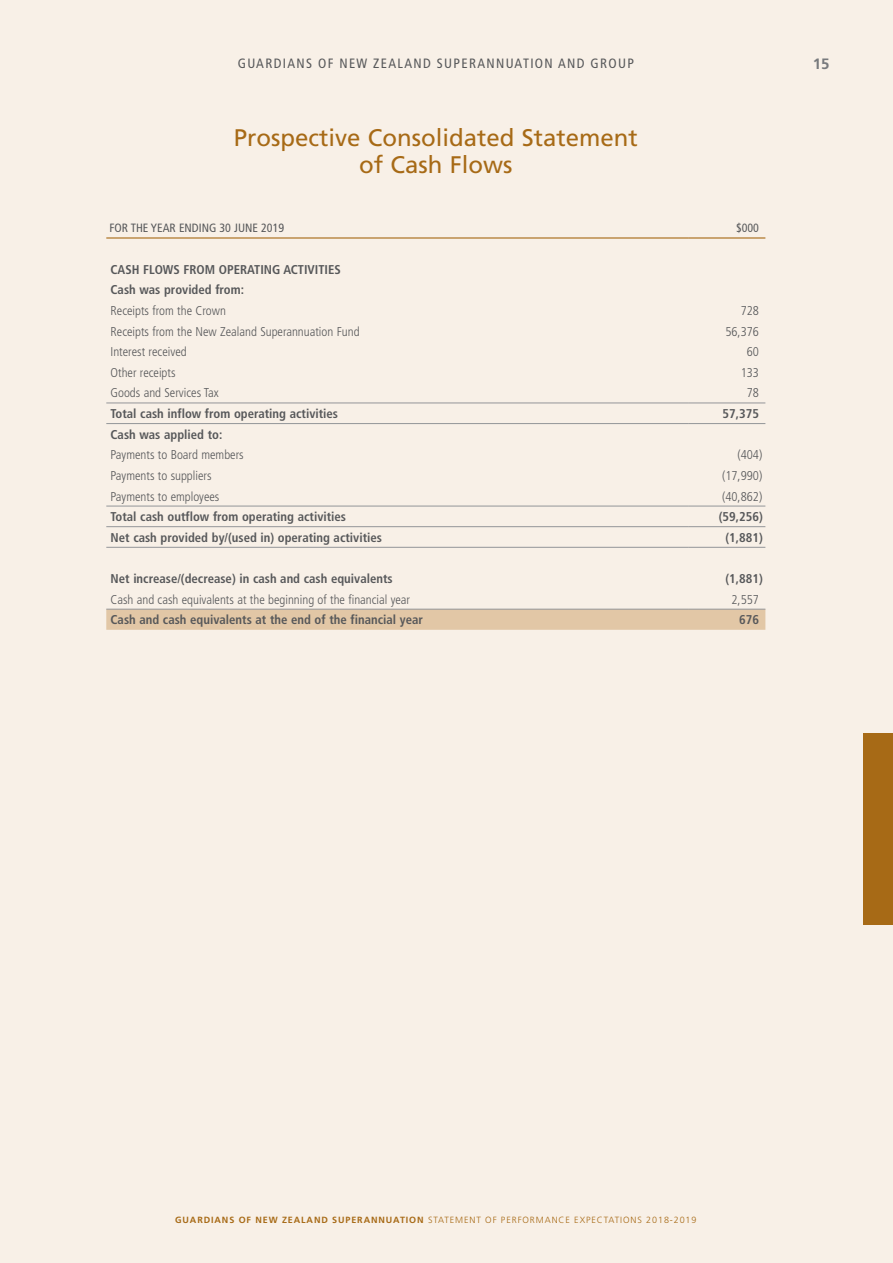
<style>
.page{position:relative;width:893px;height:1263px;background:#f8f0e7}
.page>*{position:absolute;margin:0;border:0;box-sizing:border-box;transform-origin:0 0}
.Heading_1{font:24px/27px "Frutiger";color:#a76a16;text-align:center}
.t1{font:700 15px "Frutiger";color:#787a7d}
.t2{font:condensed 13.5px "Frutiger";letter-spacing:.1em;color:#57585a}
.Fins_body{font:700 condensed 12.75px "Frutiger";color:#57585a}
.Fins_body-2{font:300 condensed 12.75px "Frutiger";color:#57585a}
.Fins_numbers_-_18mm{font:300 condensed 12.75px "Frutiger";color:#57585a}
.Fins_numbers_-_18mm-2{font:700 condensed 12.75px "Frutiger";color:#57585a}
.Fins_header_left_ali{font:condensed 12px "Frutiger";color:#57585a}
.Fins_header_right_al{font:condensed 12px "Frutiger";color:#57585a}
.t3{font:300 9px "Frutiger";letter-spacing:.1em;color:#a76a16}
.s1{font-weight:700}
</style>
<div class="page">
<div style="left:863px;top:733px;width:30px;height:192px;background:#a76a16"></div>
<div style="left:106px;top:610px;width:659px;height:20px;background:#e2c7a6"></div>
<hr style="left:106px;top:237px;width:583px;height:2px;background:#a76a16">
<hr style="left:689px;top:237px;width:76px;height:2px;background:#a76a16">
<hr style="left:106px;top:506px;width:583px;height:1px;background:#939598">
<hr style="left:689px;top:506px;width:76px;height:1px;background:#939598">
<hr style="left:106px;top:526px;width:583px;height:1px;background:#939598">
<hr style="left:689px;top:526px;width:76px;height:1px;background:#939598">
<hr style="left:106px;top:609px;width:583px;height:1px;background:#939598">
<hr style="left:689px;top:609px;width:76px;height:1px;background:#939598">
<hr style="left:106px;top:403px;width:583px;height:1px;background:#939598">
<hr style="left:689px;top:403px;width:76px;height:1px;background:#939598">
<hr style="left:106px;top:423px;width:583px;height:1px;background:#939598">
<hr style="left:689px;top:423px;width:76px;height:1px;background:#939598">
<hr style="left:106px;top:547px;width:583px;height:1px;background:#939598">
<hr style="left:689px;top:547px;width:76px;height:1px;background:#939598">
<p class="t2" style="left:238px;top:55px;width:398px">GUARDIANS OF NEW ZEALAND SUPERANNUATION AND GROUP</p>
<p class="Heading_1" style="left:234px;top:124px;width:406px">Prospective Consolidated Statement of Cash Flows</p>
<p class="Fins_header_left_ali" style="left:109px;top:221px;width:176px">FOR THE YEAR ENDING 30 JUNE 2019</p>
<p class="Fins_header_right_al" style="left:736px;top:221px;width:25px">$000</p>
<p class="Fins_body" style="left:111px;top:262px;width:232px">CASH FLOWS FROM OPERATING ACTIVITIES</p>
<p class="Fins_body" style="left:111px;top:282px;width:135px">Cash was provided from:</p>
<p class="Fins_body-2" style="left:111px;top:303px;width:117px">Receipts from the Crown</p>
<p class="Fins_numbers_-_18mm" style="left:741px;top:303px;width:20px">728</p>
<p class="Fins_body-2" style="left:111px;top:324px;width:251px">Receipts from the New Zealand Superannuation Fund</p>
<p class="Fins_numbers_-_18mm" style="left:725px;top:324px;width:35px">56,376</p>
<p class="Fins_body-2" style="left:111px;top:345px;width:78px">Interest received</p>
<p class="Fins_numbers_-_18mm" style="left:747px;top:345px;width:14px">60</p>
<p class="Fins_body-2" style="left:111px;top:365px;width:67px">Other receipts</p>
<p class="Fins_numbers_-_18mm" style="left:741px;top:365px;width:20px">133</p>
<p class="Fins_body-2" style="left:111px;top:386px;width:110px">Goods and Services Tax</p>
<p class="Fins_numbers_-_18mm" style="left:747px;top:386px;width:14px">78</p>
<p class="Fins_body" style="left:111px;top:406px;width:229px">Total cash inflow from operating activities</p>
<p class="Fins_numbers_-_18mm-2" style="left:723px;top:406px;width:38px">57,375</p>
<p class="Fins_body" style="left:111px;top:427px;width:113px">Cash was applied to:</p>
<p class="Fins_body-2" style="left:111px;top:448px;width:135px">Payments to Board members</p>
<p class="Fins_numbers_-_18mm" style="left:737px;top:448px;width:26px">(404)</p>
<p class="Fins_body-2" style="left:111px;top:468px;width:102px">Payments to suppliers</p>
<p class="Fins_numbers_-_18mm" style="left:722px;top:468px;width:42px">(17,990)</p>
<p class="Fins_body-2" style="left:111px;top:489px;width:110px">Payments to employees</p>
<p class="Fins_numbers_-_18mm" style="left:722px;top:489px;width:42px">(40,862)</p>
<p class="Fins_body" style="left:111px;top:509px;width:237px">Total cash outflow from operating activities</p>
<p class="Fins_numbers_-_18mm-2" style="left:719px;top:509px;width:46px">(59,256)</p>
<p class="Fins_body" style="left:111px;top:530px;width:273px">Net cash provided by/(used in) operating activities</p>
<p class="Fins_numbers_-_18mm-2" style="left:725px;top:530px;width:39px">(1,881)</p>
<p class="Fins_body" style="left:111px;top:571px;width:284px">Net increase/(decrease) in cash and cash equivalents</p>
<p class="Fins_numbers_-_18mm-2" style="left:725px;top:571px;width:39px">(1,881)</p>
<p class="Fins_body-2" style="left:111px;top:592px;width:301px">Cash and cash equivalents at the beginning of the financial year</p>
<p class="Fins_numbers_-_18mm" style="left:731px;top:592px;width:29px">2,557</p>
<p class="Fins_body" style="left:111px;top:612px;width:314px">Cash and cash equivalents at the end of the financial year</p>
<p class="Fins_numbers_-_18mm-2" style="left:739px;top:612px;width:21px">676</p>
<p class="t1" style="left:813px;top:55px;width:18px">15</p>
<p class="t3" style="left:175px;top:1215px;width:523px"><span class="s1">GUARDIANS OF NEW ZEALAND SUPERANNUATION</span> STATEMENT OF PERFORMANCE EXPECTATIONS 2018-2019</p>
</div>
